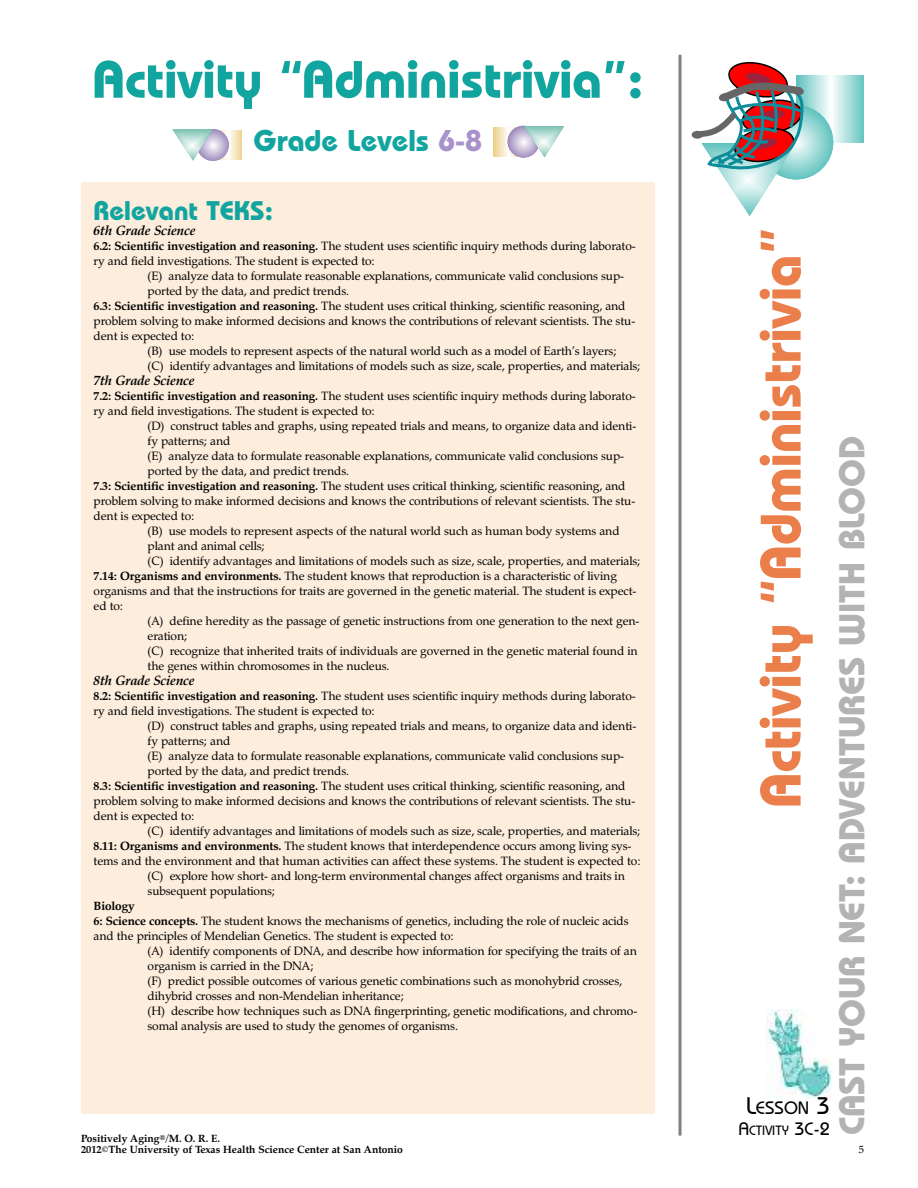
<style>
.page{position:relative;width:918px;height:1188px;background:#fff}
.page>*{position:absolute;margin:0;border:0;box-sizing:border-box;transform-origin:0 0}
.t1{font:700 57px "Bauhaus IT Cby BT";color:#eb7f4b}
.t2{font:700 52.5px "Bauhaus IT Cby BT";color:#12a59f}
.t3{font:700 36px "Bauhaus IT Cby BT";color:#b3b3b3}
.t4{font:700 30px "Bauhaus IT Cby BT";color:#12a59f}
.t5{font:700 27px "Bauhaus IT Cby BT";color:#12a59f}
.t6{font:500 18px "Bauhaus IT Cby BT";color:#000}
.t7{font:italic 700 13.5px "Zapf Calligraphic 801 BT";letter-spacing:-.01em;color:#000}
.t8{font:500 13.5px "Bauhaus IT Cby BT";color:#000}
.t9{font:12px "Zapf Calligraphic 801 BT";letter-spacing:-.01em;color:#000}
.t10{font:700 12px "Zapf Calligraphic 801 BT";letter-spacing:-.01em;color:#000}
.t11{font:700 10.5px/10.5px "Zapf Calligraphic 801 BT";color:#000}
.t12{font:10.5px "Zapf Calligraphic 801 BT";color:#000}
.s1{color:#a892c9}
.s2{font-weight:700}
.s3{font-size:24px}
.s4{font-size:18px}
.s5{font-size:8.25px}
</style>
<div class="page">
<hr style="left:679px;top:55px;width:3px;height:1081px;background:#808080">
<img style="left:766px;top:1009px;width:65px;height:89px">
<svg style="left:809px;top:75px;width:55px;height:68px;background:#b9e4e2"></svg>
<svg style="left:759px;top:105px;width:74px;height:74px"></svg>
<svg style="left:691px;top:62px;width:118px;height:154px"></svg>
<div style="left:82px;top:182px;width:573px;height:932px;background:#fceddc"></div>
<svg style="left:222px;top:131px;width:20px;height:28px"></svg>
<svg style="left:197px;top:129px;width:32px;height:32px"></svg>
<svg style="left:172px;top:129px;width:41px;height:32px"></svg>
<svg style="left:494px;top:127px;width:23px;height:29px"></svg>
<svg style="left:508px;top:126px;width:31px;height:32px"></svg>
<svg style="left:524px;top:126px;width:40px;height:31px"></svg>
<h2 class="t2" style="left:92px;top:49px;width:553px">Activity “Administrivia”:</h2>
<h3 class="t4" style="left:254px;top:124px;width:230px">Grade Levels <span class="s1">6-8</span></h3>
<h3 class="t5" style="left:94px;top:195px;width:181px">Relevant TEKS:</h3>
<p class="t7" style="left:94px;top:223px;width:104px">6th Grade Science</p>
<p class="t9" style="left:94px;top:239px;width:544px"><span class="s2">6.2: Scientific investigation and reasoning.</span> The student uses scientific inquiry methods during laborato-</p>
<p class="t9" style="left:94px;top:254px;width:283px">ry and field investigations. The student is expected to:</p>
<p class="t9" style="left:148px;top:269px;width:478px">(E) analyze data to formulate reasonable explanations, communicate valid conclusions sup-</p>
<p class="t9" style="left:148px;top:284px;width:203px">ported by the data, and predict trends.</p>
<p class="t9" style="left:94px;top:299px;width:533px"><span class="s2">6.3: Scientific investigation and reasoning.</span> The student uses critical thinking, scientific reasoning, and</p>
<p class="t9" style="left:94px;top:314px;width:543px">problem solving to make informed decisions and knows the contributions of relevant scientists. The stu-</p>
<p class="t9" style="left:94px;top:329px;width:102px">dent is expected to:</p>
<p class="t9" style="left:148px;top:344px;width:471px">(B) use models to represent aspects of the natural world such as a model of Earth’s layers;</p>
<p class="t9" style="left:148px;top:359px;width:494px">(C) identify advantages and limitations of models such as size, scale, properties, and materials;</p>
<p class="t7" style="left:94px;top:373px;width:102px">7th Grade Science</p>
<p class="t9" style="left:94px;top:389px;width:544px"><span class="s2">7.2: Scientific investigation and reasoning.</span> The student uses scientific inquiry methods during laborato-</p>
<p class="t9" style="left:94px;top:404px;width:283px">ry and field investigations. The student is expected to:</p>
<p class="t9" style="left:148px;top:419px;width:490px">(D) construct tables and graphs, using repeated trials and means, to organize data and identi-</p>
<p class="t9" style="left:148px;top:434px;width:84px">fy patterns; and</p>
<p class="t9" style="left:148px;top:449px;width:478px">(E) analyze data to formulate reasonable explanations, communicate valid conclusions sup-</p>
<p class="t9" style="left:148px;top:464px;width:203px">ported by the data, and predict trends.</p>
<p class="t9" style="left:94px;top:479px;width:533px"><span class="s2">7.3: Scientific investigation and reasoning.</span> The student uses critical thinking, scientific reasoning, and</p>
<p class="t9" style="left:94px;top:494px;width:543px">problem solving to make informed decisions and knows the contributions of relevant scientists. The stu-</p>
<p class="t9" style="left:94px;top:509px;width:102px">dent is expected to:</p>
<p class="t9" style="left:148px;top:524px;width:474px">(B) use models to represent aspects of the natural world such as human body systems and</p>
<p class="t9" style="left:148px;top:539px;width:119px">plant and animal cells;</p>
<p class="t9" style="left:148px;top:554px;width:494px">(C) identify advantages and limitations of models such as size, scale, properties, and materials;</p>
<p class="t9" style="left:94px;top:569px;width:525px"><span class="s2">7.14: Organisms and environments.</span> The student knows that reproduction is a characteristic of living</p>
<p class="t9" style="left:94px;top:584px;width:544px">organisms and that the instructions for traits are governed in the genetic material. The student is expect-</p>
<p class="t9" style="left:94px;top:599px;width:31px">ed to:</p>
<p class="t9" style="left:148px;top:614px;width:493px">(A) define heredity as the passage of genetic instructions from one generation to the next gen-</p>
<p class="t9" style="left:148px;top:629px;width:41px">eration;</p>
<p class="t9" style="left:148px;top:644px;width:492px">(C) recognize that inherited traits of individuals are governed in the genetic material found in</p>
<p class="t9" style="left:148px;top:659px;width:243px">the genes within chromosomes in the nucleus.</p>
<p class="t7" style="left:94px;top:673px;width:102px">8th Grade Science</p>
<p class="t9" style="left:94px;top:689px;width:544px"><span class="s2">8.2: Scientific investigation and reasoning.</span> The student uses scientific inquiry methods during laborato-</p>
<p class="t9" style="left:94px;top:704px;width:283px">ry and field investigations. The student is expected to:</p>
<p class="t9" style="left:148px;top:719px;width:490px">(D) construct tables and graphs, using repeated trials and means, to organize data and identi-</p>
<p class="t9" style="left:148px;top:734px;width:84px">fy patterns; and</p>
<p class="t9" style="left:148px;top:749px;width:478px">(E) analyze data to formulate reasonable explanations, communicate valid conclusions sup-</p>
<p class="t9" style="left:148px;top:764px;width:203px">ported by the data, and predict trends.</p>
<p class="t9" style="left:94px;top:779px;width:533px"><span class="s2">8.3: Scientific investigation and reasoning.</span> The student uses critical thinking, scientific reasoning, and</p>
<p class="t9" style="left:94px;top:794px;width:543px">problem solving to make informed decisions and knows the contributions of relevant scientists. The stu-</p>
<p class="t9" style="left:94px;top:809px;width:102px">dent is expected to:</p>
<p class="t9" style="left:148px;top:824px;width:494px">(C) identify advantages and limitations of models such as size, scale, properties, and materials;</p>
<p class="t9" style="left:94px;top:839px;width:539px"><span class="s2">8.11: Organisms and environments.</span> The student knows that interdependence occurs among living sys-</p>
<p class="t9" style="left:94px;top:854px;width:549px">tems and the environment and that human activities can affect these systems. The student is expected to:</p>
<p class="t9" style="left:148px;top:869px;width:479px">(C) explore how short- and long-term environmental changes affect organisms and traits in</p>
<p class="t9" style="left:148px;top:884px;width:129px">subsequent populations;</p>
<p class="t10" style="left:94px;top:899px;width:43px">Biology</p>
<p class="t9" style="left:94px;top:914px;width:536px"><span class="s2">6: Science concepts.</span> The student knows the mechanisms of genetics, including the role of nucleic acids</p>
<p class="t9" style="left:94px;top:929px;width:362px">and the principles of Mendelian Genetics. The student is expected to:</p>
<p class="t9" style="left:148px;top:944px;width:491px">(A) identify components of DNA, and describe how information for specifying the traits of an</p>
<p class="t9" style="left:148px;top:959px;width:168px">organism is carried in the DNA;</p>
<p class="t9" style="left:148px;top:974px;width:476px">(F) predict possible outcomes of various genetic combinations such as monohybrid crosses,</p>
<p class="t9" style="left:148px;top:989px;width:258px">dihybrid crosses and non-Mendelian inheritance;</p>
<p class="t9" style="left:148px;top:1004px;width:491px">(H) describe how techniques such as DNA fingerprinting, genetic modifications, and chromo-</p>
<p class="t9" style="left:148px;top:1019px;width:312px">somal analysis are used to study the genomes of organisms.</p>
<h1 class="t1" style="left:748px;top:808px;width:582px;rotate:-90deg">Activity “Administrivia”</h1>
<h3 class="t3" style="left:831px;top:1135px;width:701px;rotate:-90deg">CAST YOUR NET: ADVENTURES WITH BLOOD</h3>
<h3 class="t6" style="left:746px;top:1097px;width:85px"><span class="s3">L</span>ESSON <span class="s3">3</span></h3>
<p class="t8" style="left:738px;top:1122px;width:93px"><span class="s4">A</span>CTIVITY <span class="s4">3C-2</span></p>
<p class="t11" style="left:81px;top:1134px;width:324px">Positively Aging<sup>®</sup>/M. O. R. E.<br>2012<span class="s5">©</span>The University of Texas Health Science Center at San Antonio</p>
<p class="t12" style="left:859px;top:1143px;width:7px">5</p>
</div>
